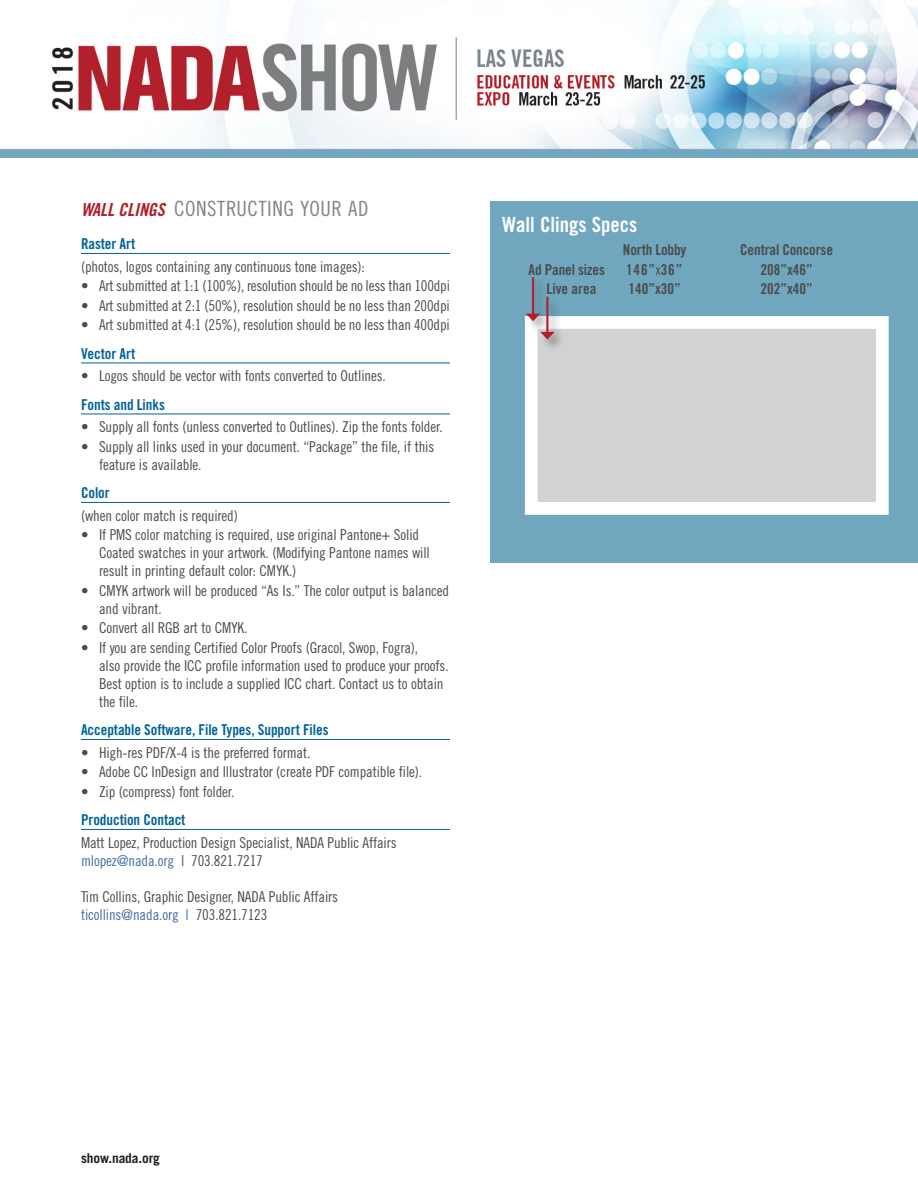
<style>
.page{position:relative;width:918px;height:1188px;background:#fff}
.page>*{position:absolute;margin:0;border:0;box-sizing:border-box;transform-origin:0 0}
.t1{font:21px "Trade Gothic LT Std Cn 18";letter-spacing:.025em;color:#7e868d}
.t2{font:21px "Trade Gothic LT Std Bd Cn 20";color:#fff}
._4_1_Info_Descriptio{font:15px/18px "Trade Gothic LT Std Cn 18";letter-spacing:-.01em;color:#4b4c4d}
.Blue_Upper_Lower_Und{font:15px "Trade Gothic LT Std Bd Cn 20";letter-spacing:-.005em;color:#016298}
.Description{font:15px "Trade Gothic LT Std Bd Cn 20";letter-spacing:-.01em;color:#4b4c4d}
._4_1_Info_Descriptio-2{font:15px "Trade Gothic LT Std Cn 18";letter-spacing:-.01em;color:#436da8}
.Folio{font:700 13.5px "Trade Gothic LT Std";letter-spacing:-.01em;color:#231f20}
.s1{font-family:"Trade Gothic LT Std Bd Cn 20 Obl";font-size:18px;color:#b11f28}
.s2{color:#4b4c4d}
.s3{font-family:"Trade Gothic LT Std Cn 18"}
</style>
<div class="page">
<hr style="left:81px;top:253px;width:369px;height:1px;background:#016298">
<hr style="left:81px;top:363px;width:369px;height:1px;background:#016298">
<hr style="left:81px;top:414px;width:369px;height:1px;background:#016298">
<hr style="left:81px;top:502px;width:369px;height:1px;background:#016298">
<hr style="left:81px;top:739px;width:369px;height:1px;background:#016298">
<hr style="left:81px;top:829px;width:369px;height:1px;background:#016298">
<div style="left:490px;top:201px;width:428px;height:361px;background:#70a7bf"></div>
<img style="left:0;top:0;width:918px;height:158px">
<div style="left:525px;top:316px;width:364px;height:199px;background:#d1d2d3;border:13px solid #fff"></div>
<div style="left:525px;top:275px;width:27px;height:59px;background:#231f20;opacity:.5"></div>
<hr style="left:532px;top:277px;width:2px;height:38px;background:#b11f28">
<svg style="left:526px;top:314px;width:13px;height:7px"></svg>
<div style="left:539px;top:294px;width:28px;height:58px;background:#231f20;opacity:.5"></div>
<hr style="left:546px;top:297px;width:2px;height:36px;background:#b11f28">
<svg style="left:540px;top:332px;width:15px;height:8px"></svg>
<p class="t1" style="left:81px;top:196px;width:289px"><span class="s1">WALL CLINGS</span> CONSTRUCTING YOUR AD</p>
<p class="Blue_Upper_Lower_Und" style="left:81px;top:235px;width:56px">Raster Art</p>
<p class="_4_1_Info_Descriptio" style="left:81px;top:257px;width:285px">(photos, logos containing any continuous tone images):</p>
<p class="_4_1_Info_Descriptio" style="left:81px;top:277px;width:371px">• Art submitted at 1:1 (100%), resolution should be no less than 100dpi</p>
<p class="_4_1_Info_Descriptio" style="left:81px;top:296px;width:370px">• Art submitted at 2:1 (50%), resolution should be no less than 200dpi</p>
<p class="_4_1_Info_Descriptio" style="left:81px;top:316px;width:370px">• Art submitted at 4:1 (25%), resolution should be no less than 400dpi</p>
<p class="Blue_Upper_Lower_Und" style="left:81px;top:344px;width:56px">Vector Art</p>
<p class="_4_1_Info_Descriptio" style="left:81px;top:367px;width:306px">• Logos should be vector with fonts converted to Outlines.</p>
<p class="Blue_Upper_Lower_Und" style="left:81px;top:395px;width:85px">Fonts and Links</p>
<p class="_4_1_Info_Descriptio" style="left:81px;top:418px;width:363px">• Supply all fonts (unless converted to Outlines). Zip the fonts folder.</p>
<p class="_4_1_Info_Descriptio" style="left:99px;top:437px;width:337px;text-indent:-18px">• Supply all links used in your document. “Package” the file, if this feature is available.</p>
<p class="Blue_Upper_Lower_Und" style="left:81px;top:484px;width:30px">Color</p>
<p class="_4_1_Info_Descriptio" style="left:81px;top:506px;width:158px">(when color match is required)</p>
<p class="_4_1_Info_Descriptio" style="left:99px;top:526px;width:332px;text-indent:-18px">• If PMS color matching is required, use original Pantone+ Solid<br>Coated swatches in your artwork. (Modifying Pantone names will result in printing default color: CMYK.)</p>
<p class="_4_1_Info_Descriptio" style="left:99px;top:581px;width:352px;text-indent:-18px">• CMYK artwork will be produced “As Is.” The color output is balanced and vibrant.</p>
<p class="_4_1_Info_Descriptio" style="left:81px;top:619px;width:168px">• Convert all RGB art to CMYK.</p>
<p class="_4_1_Info_Descriptio" style="left:99px;top:638px;width:351px;text-indent:-18px">• If you are sending Certified Color Proofs (Gracol, Swop, Fogra),<br>also provide the ICC profile information used to produce your proofs.<br>Best option is to include a supplied ICC chart. Contact us to obtain the file.</p>
<p class="Blue_Upper_Lower_Und" style="left:81px;top:721px;width:249px">Acceptable Software, File Types, Support Files</p>
<p class="_4_1_Info_Descriptio" style="left:81px;top:743px;width:231px">• High-res PDF/X-4 is the preferred format.</p>
<p class="_4_1_Info_Descriptio" style="left:81px;top:763px;width:343px">• Adobe CC InDesign and Illustrator (create PDF compatible file).</p>
<p class="_4_1_Info_Descriptio" style="left:81px;top:782px;width:155px">• Zip (compress) font folder.</p>
<p class="Blue_Upper_Lower_Und" style="left:81px;top:811px;width:106px">Production Contact</p>
<p class="_4_1_Info_Descriptio" style="left:81px;top:833px;width:317px">Matt Lopez, Production Design Specialist, NADA Public Affairs</p>
<p class="_4_1_Info_Descriptio-2" style="left:81px;top:852px;width:183px">mlopez@nada.org <span class="s2">| 703.821.7217</span></p>
<p class="_4_1_Info_Descriptio" style="left:81px;top:887px;width:259px">Tim Collins, Graphic Designer, NADA Public Affairs</p>
<p class="_4_1_Info_Descriptio-2" style="left:81px;top:906px;width:188px">ticollins@nada.org | <span class="s2">703.821.7123</span></p>
<p class="t2" style="left:502px;top:212px;width:137px">Wall Clings Specs</p>
<p class="Description" style="left:623px;top:241px;width:65px">North Lobby</p>
<p class="Description" style="left:740px;top:241px;width:94px">Central Concorse</p>
<p class="Description" style="left:529px;top:260px;width:78px">Ad Panel sizes</p>
<p class="Description" style="left:626px;top:260px;width:58px">146”<span class="s3">x</span>36”</p>
<p class="Description" style="left:760px;top:260px;width:54px">208”x46”</p>
<p class="Description" style="left:547px;top:280px;width:51px">Live area</p>
<p class="Description" style="left:628px;top:280px;width:54px">140”x30”</p>
<p class="Description" style="left:760px;top:280px;width:54px">202”x40”</p>
<p class="Folio" style="left:81px;top:1150px;width:80px">show.nada.org</p>
</div>
